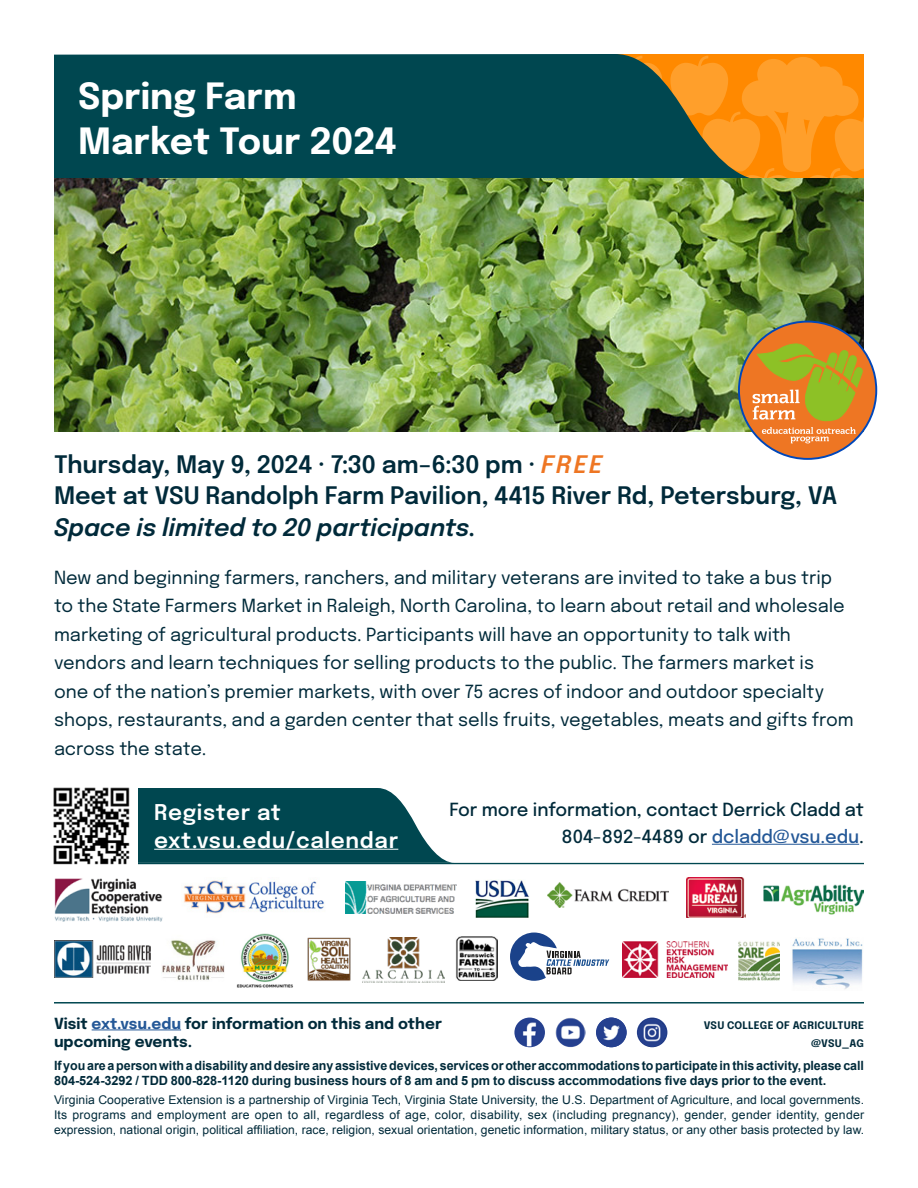
<style>
.page{position:relative;width:918px;height:1188px;background:#fff}
.page>*{position:absolute;margin:0;border:0;box-sizing:border-box;transform-origin:0 0}
.t1{font:700 36px/45px "Epilogue";color:#fff}
.t2{font:600 24px "Epilogue";letter-spacing:-.005em;color:#002a3a}
.t3{font:italic 600 24px "Epilogue";letter-spacing:-.005em;color:#002a3a}
.t4{font:600 21.6px/28.3px "Epilogue";letter-spacing:.03em;color:#fff}
.Flyer_Text{font:18px/28.5px "Epilogue";color:#002a3a}
.MORE_INFO{font:500 18px/27px "Epilogue";letter-spacing:-.005em;color:#002a3a;text-align:right}
.STILL_MORE_INFO{font:700 15.3px/18px "Epilogue";color:#002a3a}
.INDICIA_1{font:700 12.75px/15px "Arial";letter-spacing:-.005em;color:#002a3a}
.INDICIA_2{font:12px/15px "Arial";letter-spacing:.005em;color:#002a3a;text-align:justify}
.COLLEGE_OF_AG{font:700 10.35px "Epilogue";letter-spacing:.025em;color:#002a3a}
.s1{font-style:italic;color:#ee7623}
.s2{color:#245897}
</style>
<div class="page">
<svg style="left:762px;top:56px;width:102px;height:122px;background:#ff961b"></svg>
<svg style="left:138px;top:788px;width:316px;height:75px;background:#1f5d65"></svg>
<hr style="left:138px;top:863px;width:726px;height:1px;background:#004750">
<svg style="left:54px;top:54px;width:708px;height:124px;background:#1a4f4a"></svg>
<hr style="left:54px;top:1002px;width:810px;height:2px;background:#004750">
<img style="left:54px;top:178px;width:810px;height:254px">
<div style="left:739px;top:322px;width:137px;height:137px;background:#ee7623;border-radius:50%"></div>
<svg style="left:753px;top:343px;width:111px;height:100px"></svg>
<hr style="left:154px;top:849px;width:244px;height:1px;background:#fff">
<hr style="left:712px;top:844px;width:147px;height:1px;background:#245897">
<img style="left:53px;top:787px;width:77px;height:78px">
<img style="left:54px;top:878px;width:109px;height:44px">
<img style="left:183px;top:880px;width:141px;height:34px">
<img style="left:345px;top:882px;width:111px;height:31px">
<img style="left:475px;top:880px;width:55px;height:38px">
<img style="left:548px;top:883px;width:120px;height:25px">
<img style="left:687px;top:878px;width:58px;height:40px">
<img style="left:763px;top:885px;width:100px;height:30px">
<img style="left:54px;top:940px;width:96px;height:38px">
<img style="left:162px;top:940px;width:63px;height:40px">
<img style="left:236px;top:933px;width:57px;height:55px">
<img style="left:307px;top:937px;width:44px;height:44px">
<img style="left:363px;top:938px;width:81px;height:45px">
<img style="left:456px;top:936px;width:41px;height:44px">
<svg style="left:510px;top:933px;width:99px;height:48px"></svg>
<img style="left:623px;top:942px;width:104px;height:35px">
<img style="left:739px;top:941px;width:41px;height:40px">
<img style="left:792px;top:938px;width:71px;height:51px">
<hr style="left:92px;top:1030px;width:89px;height:1px;background:#245897">
<img style="left:514px;top:1018px;width:31px;height:29px;border-radius:15px">
<img style="left:555px;top:1018px;width:31px;height:29px;border-radius:15px">
<img style="left:596px;top:1018px;width:31px;height:29px;border-radius:15px">
<img style="left:637px;top:1018px;width:30px;height:29px;border-radius:15px">
<h1 class="t1" style="left:78px;top:70px;width:321px">Spring Farm<br>Market Tour 2024</h1>
<h2 class="t2" style="left:54px;top:446px;width:550px">Thursday, May 9, 2024 · 7:30 am–6:30 pm · <span class="s1">FREE</span></h2>
<h2 class="t2" style="left:54px;top:478px;width:785px">Meet at VSU Randolph Farm Pavilion, 4415 River Rd, Petersburg, VA</h2>
<h2 class="t3" style="left:54px;top:509px;width:424px">Space is limited to 20 participants.</h2>
<p class="Flyer_Text" style="left:54px;top:562px;width:801px">New and beginning farmers, ranchers, and military veterans are invited to take a bus trip to the State Farmers Market in Raleigh, North Carolina, to learn about retail and wholesale marketing of agricultural products. Participants will have an opportunity to talk with vendors and learn techniques for selling products to the public. The farmers market is<br>one of the nation’s premier markets, with over 75 acres of indoor and outdoor specialty shops, restaurants, and a garden center that sells fruits, vegetables, meats and gifts from across the state.</p>
<h3 class="t4" style="left:154px;top:796px;width:246px">Register at ext.vsu.edu/calendar</h3>
<p class="MORE_INFO" style="left:450px;top:795px;width:416px">For more information, contact Derrick Cladd at<br>804-892-4489 or <span class="s2">dcladd@vsu.edu</span>.</p>
<p class="STILL_MORE_INFO" style="left:54px;top:1013px;width:390px">Visit <span class="s2">ext.vsu.edu</span> for information on this and other upcoming events.</p>
<p class="COLLEGE_OF_AG" style="left:704px;top:1018px;width:162px">VSU COLLEGE OF AGRICULTURE</p>
<p class="COLLEGE_OF_AG" style="left:811px;top:1036px;width:54px">@VSU_AG</p>
<p class="INDICIA_1" style="left:54px;top:1058px;width:811px">If you are a person with a disability and desire any assistive devices, services or other accommodations to participate in this activity, please call<br>804-524-3292 / TDD 800-828-1120 during business hours of 8 am and 5 pm to discuss accommodations five days prior to the event.</p>
<p class="INDICIA_2" style="left:54px;top:1092px;width:812px">Virginia Cooperative Extension is a partnership of Virginia Tech, Virginia State University, the U.S. Department of Agriculture, and local governments.<br>Its programs and employment are open to all, regardless of age, color, disability, sex (including pregnancy), gender, gender identity, gender expression, national origin, political affiliation, race, religion, sexual orientation, genetic information, military status, or any other basis protected by law.</p>
</div>
